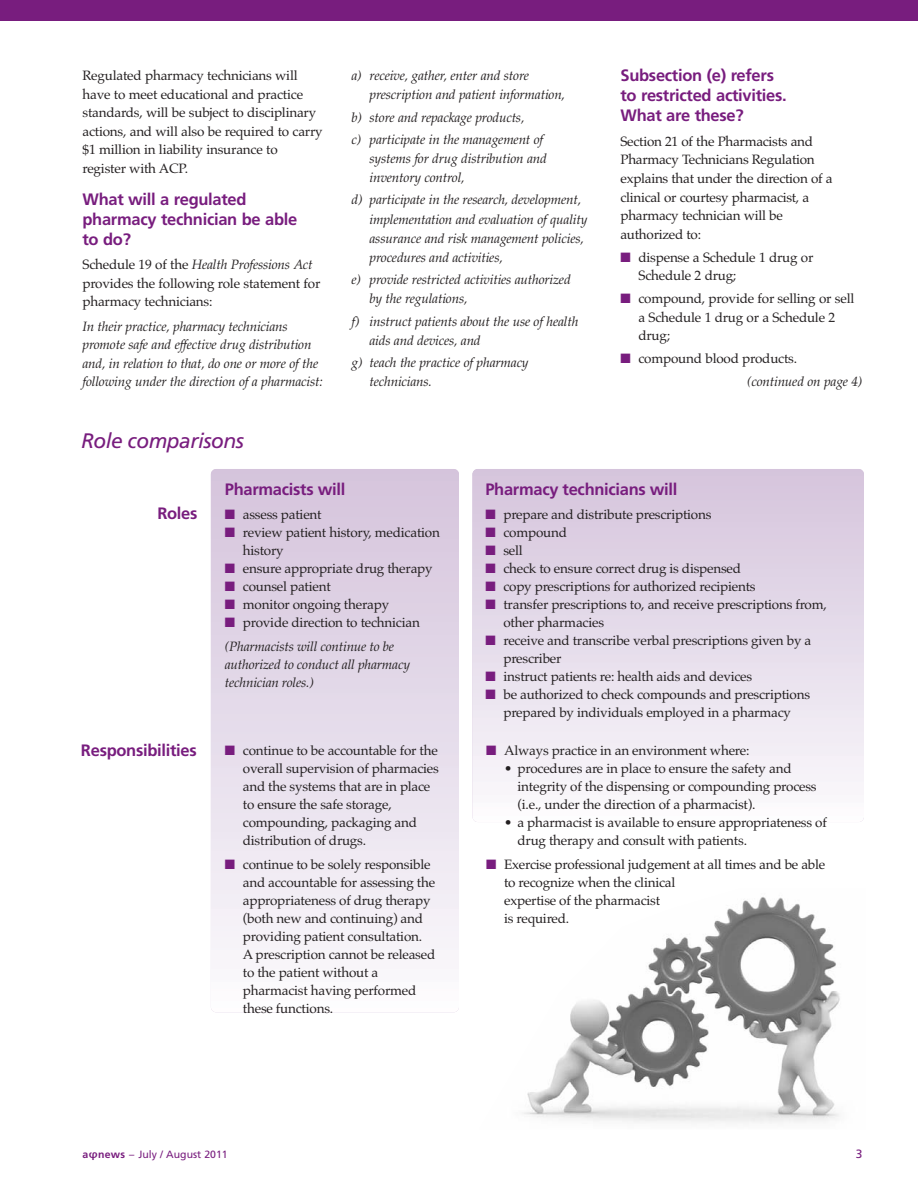
<style>
.page{position:relative;width:918px;height:1188px;background:#fff}
.page>*{position:absolute;margin:0;border:0;box-sizing:border-box;transform-origin:0 0}
.t1{font:italic 21px "Frutiger";letter-spacing:-.025em;color:#781d7e}
.t2{font:700 16.5px/20px "Frutiger";letter-spacing:-.015em;color:#781d7e}
.t3{font:13.5px/18px "Palatino";letter-spacing:-.015em;color:#231f20}
.t4{font:italic 13.5px/19.2px "Palatino";letter-spacing:-.015em;color:#231f20}
.t5{font:12px "Frutiger";color:#781d7e}
.t6{font:10.5px "Frutiger";color:#781d7e}
.s1{font-style:italic}
.s2{color:#781d7e}
.s3{font-weight:700}
.s4{font-family:"Lucida Grande";font-weight:700}
</style>
<div class="page">
<div style="left:0;top:0;width:918px;height:20px;background:#781d7e"></div>
<div style="left:211px;top:469px;width:248px;height:543px;background:linear-gradient(to bottom,#d4c3db,#fbfafc);border-radius:5px"></div>
<div style="left:472px;top:469px;width:392px;height:353px;background:linear-gradient(to bottom,#d4c3db,#fbfafc);border-radius:5px"></div>
<img style="left:523px;top:897px;width:317px;height:226px">
<p class="t3" style="left:82px;top:68px;width:242px;line-height:18.5px">Regulated pharmacy technicians will have to meet educational and practice standards, will be subject to disciplinary actions, and will also be required to carry $1 million in liability insurance to register with ACP.</p>
<p class="t2" style="left:82px;top:190px;width:216px">What will a regulated pharmacy technician be able to do?</p>
<p class="t3" style="left:82px;top:257px;width:239px;line-height:18.5px">Schedule 19 of the <span class="s1">Health Professions Act </span>provides the following role statement for pharmacy technicians:</p>
<p class="t4" style="left:82px;top:318px;width:242px;line-height:18.5px">In their practice, pharmacy technicians promote safe and effective drug distribution and, in relation to that, do one or more of the following under the direction of a pharmacist:</p>
<p class="t4" style="left:370px;top:67px;width:197px;text-indent:-18px">a) receive, gather, enter and store prescription and patient information,</p>
<p class="t4" style="left:351px;top:107px;width:193px;line-height:22.2px">b) store and repackage products,<br>c) participate in the management of</p>
<p class="t4" style="left:370px;top:150px;width:179px">systems for drug distribution and inventory control,</p>
<p class="t4" style="left:370px;top:192px;width:219px;text-indent:-18px">d) participate in the research, development, implementation and evaluation of quality assurance and risk management policies, procedures and activities,</p>
<p class="t4" style="left:370px;top:272px;width:203px;text-indent:-18px">e) provide restricted activities authorized by the regulations,</p>
<p class="t4" style="left:370px;top:313px;width:210px;text-indent:-18px">f) instruct patients about the use of health aids and devices, and</p>
<p class="t4" style="left:370px;top:354px;width:161px;text-indent:-18px">g) teach the practice of pharmacy technicians.</p>
<p class="t2" style="left:621px;top:67px;width:168px">Subsection (e) refers to restricted activities.<br>What are these?</p>
<p class="t3" style="left:621px;top:134px;width:214px;line-height:18.6px">Section 21 of the Pharmacists and<br>Pharmacy Technicians Regulation explains that under the direction of a clinical or courtesy pharmacist, a pharmacy technician will be authorized to:</p>
<p class="t3" style="left:639px;top:249px;width:176px;line-height:18.6px;text-indent:-18px"><span class="s2">■</span> dispense a Schedule 1 drug or<br>Schedule 2 drug;</p>
<p class="t3" style="left:639px;top:291px;width:217px;line-height:18.6px;text-indent:-18px"><span class="s2">■</span> compound, provide for selling or sell a Schedule 1 drug or a Schedule 2 drug;</p>
<p class="t3" style="left:747px;top:349px;width:117px;line-height:23.1px;text-indent:-127px"><span class="s2">■</span> compound blood products.<br><span class="s1">(continued on page 4)</span></p>
<h1 class="t1" style="left:81px;top:433px;width:165px">Role comparisons</h1>
<p class="t2" style="left:225px;top:481px;width:122px">Pharmacists will</p>
<p class="t3" style="left:225px;top:507px;width:98px"><span class="s2">■</span> assess patient</p>
<p class="t3" style="left:243px;top:525px;width:199px;text-indent:-18px"><span class="s2">■</span> review patient history, medication history</p>
<p class="t3" style="left:225px;top:561px;width:209px"><span class="s2">■</span> ensure appropriate drug therapy</p>
<p class="t3" style="left:225px;top:579px;width:107px"><span class="s2">■</span> counsel patient</p>
<p class="t3" style="left:225px;top:597px;width:166px"><span class="s2">■</span> monitor ongoing therapy</p>
<p class="t3" style="left:225px;top:612px;width:197px;line-height:24px"><span class="s2">■</span> provide direction to technician <span class="s1">(Pharmacists will continue to be</span></p>
<p class="t4" style="left:225px;top:657px;width:187px;line-height:18px">authorized to conduct all pharmacy technician roles.)</p>
<p class="t2" style="left:157px;top:505px;width:42px">Roles</p>
<p class="t2" style="left:81px;top:742px;width:117px">Responsibilities</p>
<p class="t3" style="left:243px;top:743px;width:197px;text-indent:-18px"><span class="s2">■</span> continue to be accountable for the overall supervision of pharmacies and the systems that are in place to ensure the safe storage, compounding, packaging and distribution of drugs.</p>
<p class="t3" style="left:243px;top:857px;width:194px;text-indent:-18px"><span class="s2">■</span> continue to be solely responsible and accountable for assessing the appropriateness of drug therapy (both new and continuing) and providing patient consultation.<br>A prescription cannot be released to the patient without a pharmacist having performed these functions.</p>
<p class="t2" style="left:485px;top:481px;width:194px">Pharmacy technicians will</p>
<p class="t3" style="left:485px;top:507px;width:228px"><span class="s2">■</span> prepare and distribute prescriptions</p>
<p class="t3" style="left:485px;top:525px;width:83px"><span class="s2">■</span> compound</p>
<p class="t3" style="left:485px;top:543px;width:39px"><span class="s2">■</span> sell</p>
<p class="t3" style="left:485px;top:561px;width:257px"><span class="s2">■</span> check to ensure correct drug is dispensed</p>
<p class="t3" style="left:485px;top:579px;width:272px"><span class="s2">■</span> copy prescriptions for authorized recipients</p>
<p class="t3" style="left:503px;top:597px;width:325px;text-indent:-18px"><span class="s2">■</span> transfer prescriptions to, and receive prescriptions from, other pharmacies</p>
<p class="t3" style="left:503px;top:633px;width:309px;text-indent:-18px"><span class="s2">■</span> receive and transcribe verbal prescriptions given by a prescriber</p>
<p class="t3" style="left:485px;top:669px;width:268px"><span class="s2">■</span> instruct patients re: health aids and devices</p>
<p class="t3" style="left:485px;top:687px;width:326px;text-align:center"><span class="s2">■</span> be authorized to check compounds and prescriptions prepared by individuals employed in a pharmacy</p>
<p class="t3" style="left:486px;top:743px;width:265px"><span class="s2">■</span> Always practice in an environment where:</p>
<p class="t3" style="left:518px;top:761px;width:301px;text-indent:-14px">• procedures are in place to ensure the safety and integrity of the dispensing or compounding process (i.e., under the direction of a pharmacist).</p>
<p class="t3" style="left:518px;top:815px;width:311px;text-indent:-14px">• a pharmacist is available to ensure appropriateness of drug therapy and consult with patients.</p>
<p class="t3" style="left:504px;top:857px;width:323px;text-indent:-18px"><span class="s2">■</span> Exercise professional judgement at all times and be able to recognize when the clinical<br>expertise of the pharmacist<br>is required.</p>
<p class="t6" style="left:82px;top:1150px;width:147px"><span class="s3">a</span><span class="s4">φ</span><span class="s3">news</span> – July / August 2011</p>
<p class="t5" style="left:856px;top:1149px;width:8px">3</p>
</div>
